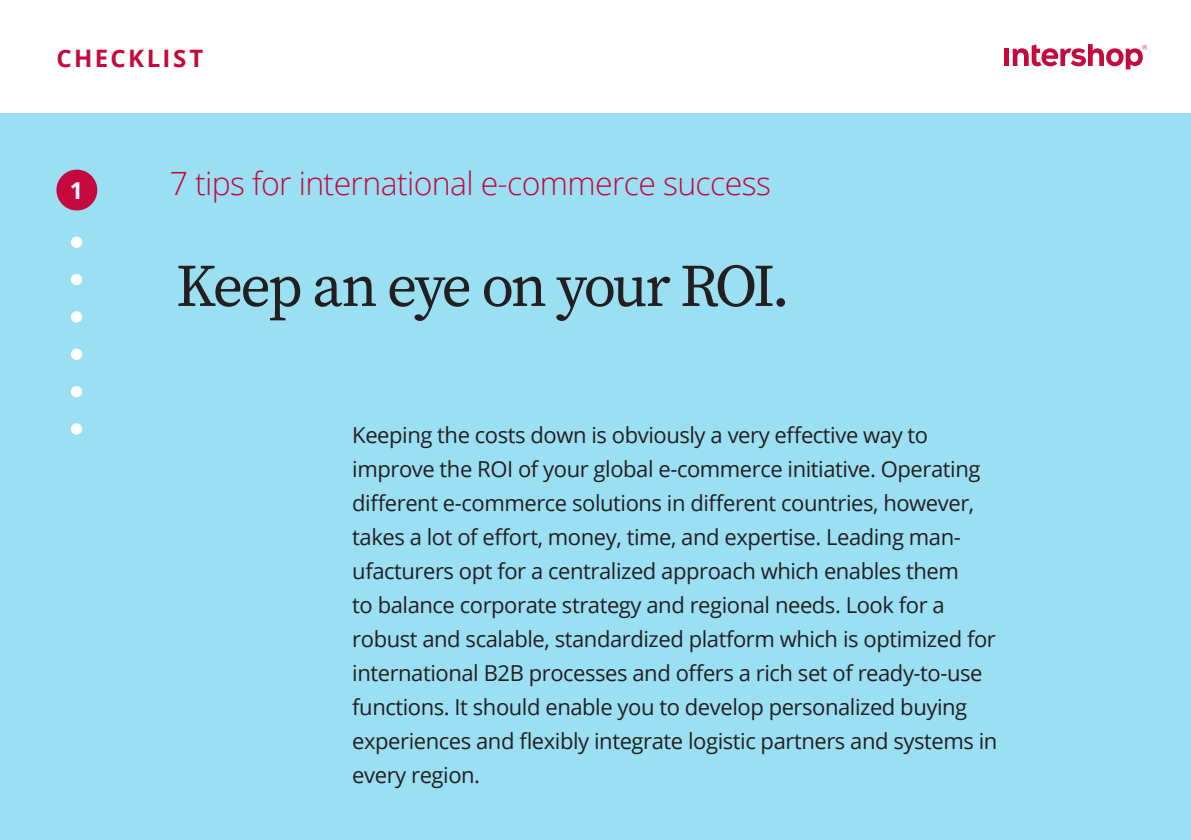
<style>
.page{position:relative;width:1191px;height:840px;background:#fff}
.page>*{position:absolute;margin:0;border:0;box-sizing:border-box;transform-origin:0 0}
.t1{font:60px "Source Serif Variable";letter-spacing:-.055em;color:#231f20}
.t2{font:300 32px "Open Sans";letter-spacing:-.02em;color:#c5083d}
.t3{font:700 24px "Open Sans";letter-spacing:.095em;color:#c5083d}
.t4{font:700 23.2px "Open Sans";color:#fff}
.t5{font:22px/34px "Open Sans";letter-spacing:-.02em;color:#231f20}
</style>
<div class="page">
<div style="left:0;top:113px;width:1191px;height:726px;background:#9bdff3"></div>
<div style="left:71px;top:236px;width:11px;height:12px;background:#fff;border-radius:50%"></div>
<div style="left:71px;top:385px;width:11px;height:12px;background:#fff;border-radius:50%"></div>
<div style="left:71px;top:311px;width:11px;height:11px;background:#fff;border-radius:50%"></div>
<div style="left:71px;top:274px;width:11px;height:11px;background:#fff;border-radius:50%"></div>
<div style="left:71px;top:423px;width:11px;height:11px;background:#fff;border-radius:50%"></div>
<div style="left:71px;top:348px;width:11px;height:12px;background:#fff;border-radius:50%"></div>
<div style="left:56px;top:169px;width:41px;height:41px;background:#c5083d;border-radius:50%"></div>
<div style="left:1004px;top:49px;width:5px;height:17px;background:#c5083d"></div>
<svg style="left:1012px;top:44px;width:135px;height:25px"></svg>
<p class="t3" style="left:56px;top:41px;width:148px">CHECKLIST</p>
<p class="t4" style="left:70px;top:174px;width:15px">1</p>
<h2 class="t2" style="left:170px;top:161px;width:602px">7 tips for international e-commerce success</h2>
<h1 class="t1" style="left:176px;top:246px;width:615px">Keep an eye on your ROI.</h1>
<p class="t5" style="left:352px;top:417px;width:646px">Keeping the costs down is obviously a very effective way to improve the ROI of your global e-commerce initiative. Operating different e-commerce solutions in different countries, however, takes a lot of effort, money, time, and expertise. Leading man&shy;ufacturers opt for a centralized approach which enables them<br>to balance corporate strategy and regional needs. Look for a robust and scalable, standardized platform which is optimized for international B2B processes and offers a rich set of ready-to-use functions. It should enable you to develop personalized buying experiences and flexibly integrate logistic partners and systems in every region.</p>
</div>
